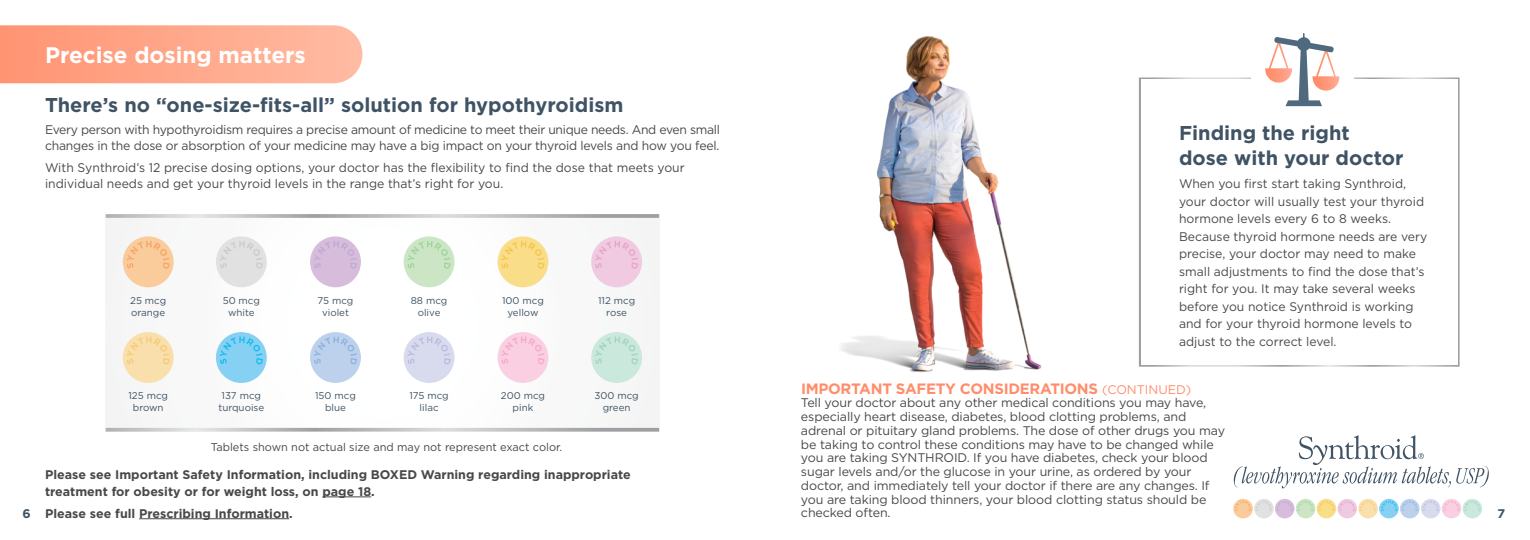
<style>
.page{position:relative;width:1530px;height:540px;background:#fff}
.page>*{position:absolute;margin:0;border:0;box-sizing:border-box;transform-origin:0 0}
.t1{font:700 22.5px "Gotham";color:#fff}
.t2{font:700 20px/25px "Gotham";color:#3f5364}
.t3{font:700 15px "Gotham";letter-spacing:-.02em;color:#ff8d6b}
.t4{font:12.5px/17.5px "Gotham";letter-spacing:-.01em;color:#48484a}
.t5{font:700 12.5px/16.2px "Gotham";color:#48484a}
.t6{font:700 12.5px "Gotham";color:#3f5364}
.t7{font:11.25px "Gotham";color:#48484a}
.t8{font:9.75px/11.8px "Gotham";color:#3f5364;text-align:center}
.s1{font-weight:400;font-size:12.5px}
</style>
<div class="page">
<div style="left:1233px;top:499px;width:20px;height:19px;background:#facb9b;border-radius:50%"></div>
<div style="left:1254px;top:499px;width:20px;height:19px;background:#e2e1e1;border-radius:50%"></div>
<div style="left:1275px;top:499px;width:20px;height:19px;background:#d7bcdb;border-radius:50%"></div>
<div style="left:1296px;top:499px;width:19px;height:19px;background:#cbe5c5;border-radius:50%"></div>
<div style="left:1317px;top:499px;width:19px;height:19px;background:#fadd89;border-radius:50%"></div>
<div style="left:1337px;top:499px;width:20px;height:19px;background:#f0cae0;border-radius:50%"></div>
<div style="left:1358px;top:499px;width:20px;height:19px;background:#f9dfab;border-radius:50%"></div>
<div style="left:1379px;top:499px;width:20px;height:19px;background:#86d0f4;border-radius:50%"></div>
<div style="left:1400px;top:499px;width:20px;height:19px;background:#bdd1ec;border-radius:50%"></div>
<div style="left:1421px;top:499px;width:19px;height:19px;background:#d8daee;border-radius:50%"></div>
<div style="left:1442px;top:499px;width:19px;height:19px;background:#facfe2;border-radius:50%"></div>
<div style="left:1463px;top:499px;width:19px;height:19px;background:#cbe8dd;border-radius:50%"></div>
<svg style="left:1235px;top:501px;width:246px;height:10px"></svg>
<svg style="left:1234px;top:435px;width:255px;height:53px"></svg>
<svg style="left:0;top:25px;width:362px;height:58px;background:#ffa98c"></svg>
<img style="left:840px;top:36px;width:202px;height:336px">
<hr style="left:322px;top:497px;width:49px;height:1px;background:#48484a">
<hr style="left:139px;top:518px;width:150px;height:1px;background:#48484a">
<div style="left:106px;top:214px;width:553px;height:217px;background:#fbfbfb"></div>
<svg style="left:106px;top:214px;width:553px;height:4px;background:#bfc1c3"></svg>
<svg style="left:106px;top:428px;width:553px;height:4px;background:#c2c3c5"></svg>
<div style="left:123px;top:236px;width:51px;height:51px;background:#facb9b;border-radius:50%"></div>
<svg style="left:127px;top:241px;width:43px;height:28px"></svg>
<div style="left:216px;top:236px;width:51px;height:51px;background:#e2e1e1;border-radius:50%"></div>
<svg style="left:220px;top:241px;width:43px;height:28px"></svg>
<div style="left:310px;top:236px;width:51px;height:51px;background:#d7bcdb;border-radius:50%"></div>
<svg style="left:314px;top:241px;width:43px;height:28px"></svg>
<div style="left:404px;top:236px;width:51px;height:51px;background:#cbe5c5;border-radius:50%"></div>
<svg style="left:407px;top:241px;width:44px;height:28px"></svg>
<div style="left:498px;top:236px;width:50px;height:51px;background:#fadd89;border-radius:50%"></div>
<svg style="left:501px;top:241px;width:44px;height:28px"></svg>
<div style="left:591px;top:236px;width:51px;height:51px;background:#f0cae0;border-radius:50%"></div>
<svg style="left:595px;top:241px;width:43px;height:28px"></svg>
<div style="left:123px;top:332px;width:51px;height:51px;background:#f9dfab;border-radius:50%"></div>
<svg style="left:127px;top:337px;width:43px;height:28px"></svg>
<div style="left:216px;top:332px;width:51px;height:51px;background:#86d0f4;border-radius:50%"></div>
<svg style="left:220px;top:337px;width:43px;height:28px"></svg>
<div style="left:310px;top:332px;width:51px;height:51px;background:#bdd1ec;border-radius:50%"></div>
<svg style="left:314px;top:337px;width:43px;height:28px"></svg>
<div style="left:404px;top:332px;width:51px;height:51px;background:#d8daee;border-radius:50%"></div>
<svg style="left:407px;top:337px;width:44px;height:27px"></svg>
<div style="left:498px;top:332px;width:50px;height:51px;background:#facfe2;border-radius:50%"></div>
<svg style="left:501px;top:337px;width:44px;height:28px"></svg>
<div style="left:591px;top:332px;width:51px;height:51px;background:#cbe8dd;border-radius:50%"></div>
<svg style="left:595px;top:337px;width:43px;height:28px"></svg>
<div style="left:1139px;top:77px;width:321px;height:290px;background:#fff;border:4px solid #fff"></div>
<div style="left:1251px;top:60px;width:103px;height:35px;background:#fff"></div>
<svg style="left:1265px;top:33px;width:74px;height:73px"></svg>
<h1 class="t1" style="left:45px;top:40px;width:262px">Precise dosing matters</h1>
<h2 class="t2" style="left:45px;top:92px;width:580px">There’s no “one-size-fits-all” solution for hypothyroidism</h2>
<p class="t4" style="left:45px;top:121px;width:676px;line-height:16.2px">Every person with hypothyroidism requires a precise amount of medicine to meet their unique needs. And even small changes in the dose or absorption of your medicine may have a big impact on your thyroid levels and how you feel.</p>
<p class="t4" style="left:45px;top:159px;width:641px;line-height:16.2px">With Synthroid’s 12 precise dosing options, your doctor has the flexibility to find the dose that meets your individual needs and get your thyroid levels in the range that’s right for you.</p>
<p class="t8" style="left:130px;top:294px;width:38px;text-align:left">25 mcg orange</p>
<p class="t8" style="left:223px;top:294px;width:39px">50 mcg white</p>
<p class="t8" style="left:318px;top:294px;width:37px">75 mcg violet</p>
<p class="t8" style="left:411px;top:294px;width:38px">88 mcg olive</p>
<p class="t8" style="left:502px;top:294px;width:43px">100 mcg yellow</p>
<p class="t8" style="left:598px;top:294px;width:39px">112 mcg rose</p>
<h2 class="t2" style="left:1179px;top:121px;width:226px">Finding the right dose with your doctor</h2>
<p class="t4" style="left:1179px;top:175px;width:250px">When you first start taking Synthroid, your doctor will usually test your thyroid hormone levels every 6 to 8 weeks.<br>Because thyroid hormone needs are very precise, your doctor may need to make small adjustments to find the dose that’s right for you. It may take several weeks before you notice Synthroid is working and for your thyroid hormone levels to adjust to the correct level.</p>
<p class="t3" style="left:801px;top:378px;width:392px">IMPORTANT SAFETY CONSIDERATIONS <span class="s1">(CONTINUED)</span></p>
<p class="t4" style="left:801px;top:396px;width:426px;line-height:13.8px">Tell your doctor about any other medical conditions you may have, especially heart disease, diabetes, blood clotting problems, and adrenal or pituitary gland problems. The dose of other drugs you may be taking to control these conditions may have to be changed while you are taking SYNTHROID. If you have diabetes, check your blood sugar levels and/or the glucose in your urine, as ordered by your doctor, and immediately tell your doctor if there are any changes. If you are taking blood thinners, your blood clotting status should be checked often.</p>
<p class="t8" style="left:128px;top:390px;width:41px">125 mcg brown</p>
<p class="t8" style="left:315px;top:390px;width:42px">150 mcg blue</p>
<p class="t8" style="left:501px;top:390px;width:46px">200 mcg pink</p>
<p class="t8" style="left:218px;top:390px;width:47px">137 mcg turquoise</p>
<p class="t8" style="left:409px;top:390px;width:41px">175 mcg lilac</p>
<p class="t8" style="left:595px;top:390px;width:46px">300 mcg green</p>
<p class="t7" style="left:211px;top:439px;width:353px">Tablets shown not actual size and may not represent exact color.</p>
<p class="t5" style="left:45px;top:467px;width:587px">Please see Important Safety Information, including BOXED Warning regarding inappropriate treatment for obesity or for weight loss, on page 18.</p>
<p class="t5" style="left:45px;top:505px;width:249px">Please see full Prescribing Information.</p>
<p class="t6" style="left:22px;top:505px;width:10px">6</p>
<p class="t6" style="left:1498px;top:505px;width:9px">7</p>
</div>
